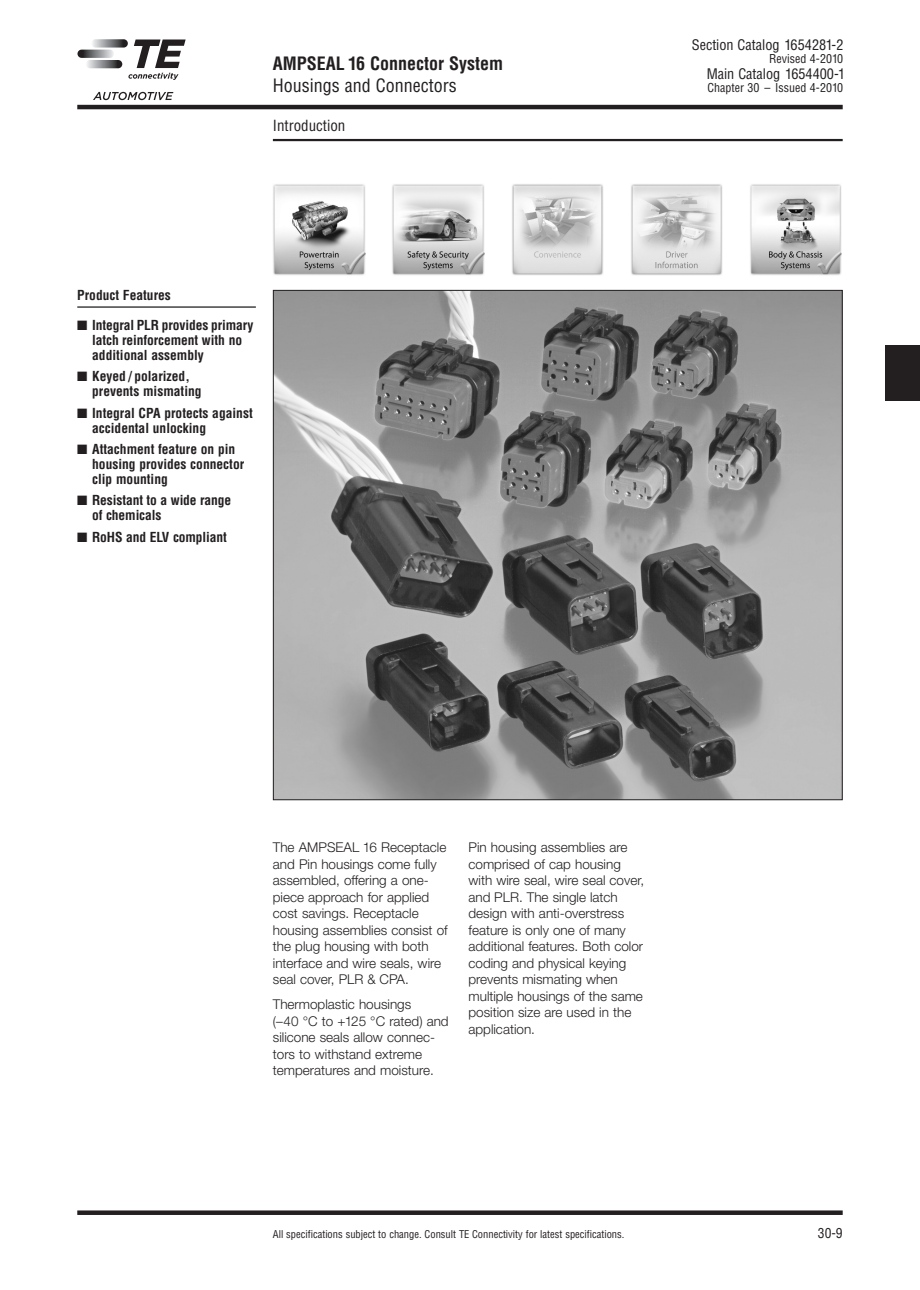
<style>
.page{position:relative;width:920px;height:1290px;background:#fff}
.page>*{position:absolute;margin:0;border:0;box-sizing:border-box;transform-origin:0 0}
.t1{font:700 condensed 18px "Helvetica";color:#231f20}
.t2{font:condensed 18px "Helvetica";color:#231f20}
.t3{font:condensed 15px "Helvetica";color:#231f20}
.t4{font:condensed 14.25px "Helvetica";color:#231f20}
.t5{font:300 13.5px/16.5px "Helvetica Neue";color:#231f20}
.t6{font:700 condensed 13.5px/15px "Helvetica";color:#231f20}
.t7{font:condensed 13.5px "Helvetica";color:#231f20}
.t8{font:condensed 12px "Helvetica";color:#231f20}
.t9{font:condensed 10.5px "Helvetica";color:#231f20}
.s1{color:#fff}
</style>
<div class="page">
<hr style="left:273px;top:139px;width:570px;height:2px;background:#231f20">
<hr style="left:77px;top:105px;width:766px;height:4px;background:#231f20">
<div style="left:77px;top:1210px;width:766px;height:5px;background:#231f20"></div>
<hr style="left:77px;top:306px;width:179px;height:2px;background:#231f20">
<img style="left:275px;top:292px;width:566px;height:506px">
<div style="left:885px;top:345px;width:35px;height:55px;background:#231f20"></div>
<svg style="left:93px;top:92px;width:80px;height:8px"></svg>
<svg style="left:91px;top:39px;width:37px;height:9px"></svg>
<svg style="left:86px;top:60px;width:36px;height:8px"></svg>
<svg style="left:77px;top:50px;width:37px;height:8px"></svg>
<svg style="left:128px;top:40px;width:58px;height:40px"></svg>
<img style="left:273px;top:184px;width:93px;height:91px">
<img style="left:392px;top:184px;width:92px;height:91px">
<img style="left:512px;top:184px;width:91px;height:91px">
<img style="left:631px;top:184px;width:91px;height:91px">
<img style="left:750px;top:184px;width:91px;height:91px">
<h1 class="t1" style="left:273px;top:53px;width:232px">AMPSEAL 16 Connector System</h1>
<h1 class="t2" style="left:273px;top:75px;width:185px">Housings and Connectors</h1>
<p class="t3" style="left:273px;top:117px;width:74px">Introduction</p>
<p class="t6" style="left:77px;top:288px;width:95px">Product Features</p>
<p class="t6" style="left:92px;top:318px;width:163px;text-indent:-15px">■ Integral PLR provides primary latch reinforcement with no additional assembly</p>
<p class="t6" style="left:92px;top:369px;width:111px;text-indent:-15px">■ Keyed / polarized, prevents mismating</p>
<p class="t6" style="left:92px;top:405px;width:162px;text-indent:-15px">■ Integral CPA protects against accidental unlocking</p>
<p class="t6" style="left:92px;top:442px;width:154px;text-indent:-15px">■ Attachment feature on pin housing provides connector clip mounting</p>
<p class="t6" style="left:92px;top:493px;width:141px;text-indent:-15px">■ Resistant to a wide range of chemicals</p>
<p class="t6" style="left:77px;top:530px;width:151px">■ RoHS and ELV compliant</p>
<p class="t4" style="left:692px;top:36px;width:155px">Section Catalog 1654281-2<span class="s1">.</span></p>
<p class="t8" style="left:769px;top:52px;width:78px">Revised 4-2010<span class="s1">.</span></p>
<p class="t4" style="left:707px;top:66px;width:140px">Main Catalog 1654400-1</p>
<p class="t8" style="left:708px;top:81px;width:139px">Chapter 30 – Issued 4-2010<span class="s1">.</span></p>
<p class="t5" style="left:273px;top:840px;width:176px">The AMPSEAL 16 Receptacle and Pin housings come fully assembled, offering a one&shy;piece approach for applied cost savings. Receptacle housing assemblies consist of the plug housing with both interface and wire seals, wire seal cover, PLR &amp; CPA.</p>
<p class="t5" style="left:273px;top:997px;width:177px">Thermoplastic housings<br>(–40 °C to +125 °C rated) and silicone seals allow connec&shy;tors to withstand extreme temperatures and moisture.</p>
<p class="t5" style="left:468px;top:840px;width:177px">Pin housing assemblies are comprised of cap housing with wire seal, wire seal cover, and PLR. The single latch design with anti-overstress feature is only one of many additional features. Both color coding and physical keying prevents mismating when multiple housings of the same position size are used in the application.</p>
<p class="t9" style="left:273px;top:1228px;width:353px">All specifications subject to change. Consult TE Connectivity for latest specifications.</p>
<p class="t7" style="left:818px;top:1225px;width:26px">30-9</p>
</div>
